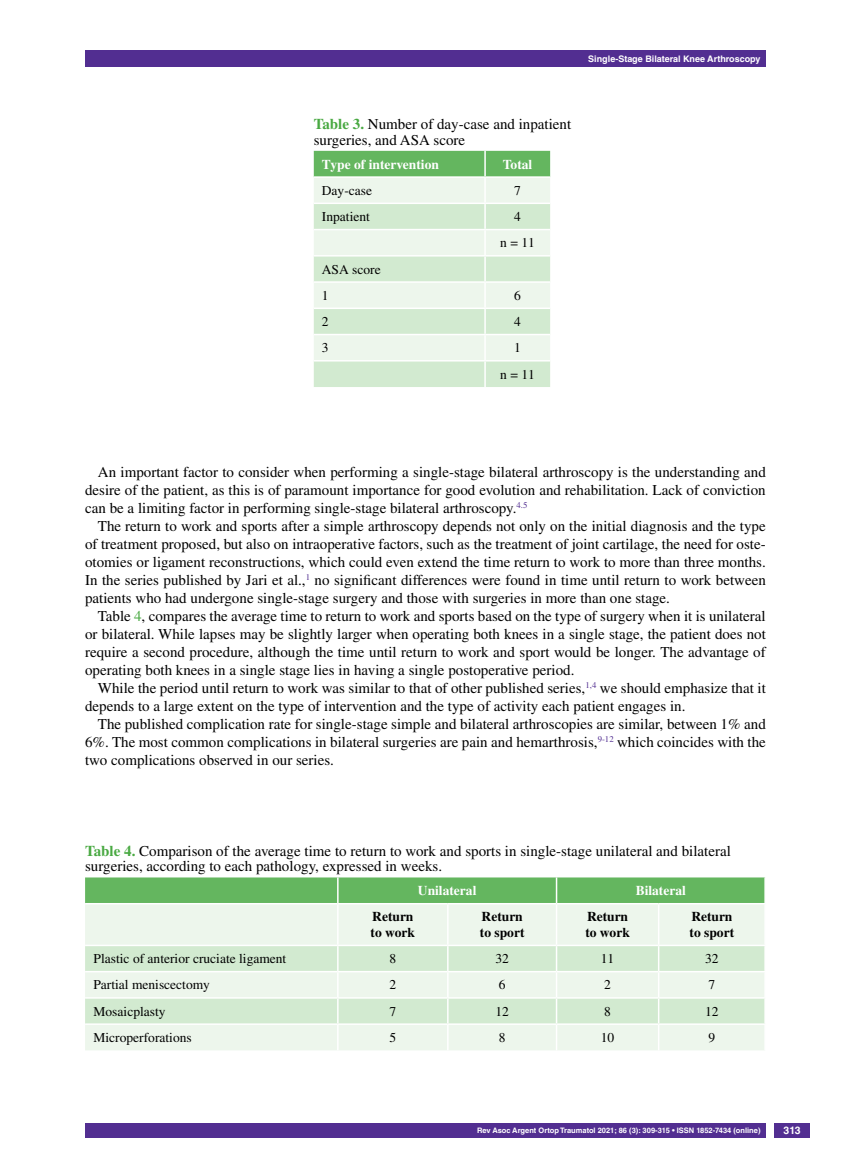
<style>
.page{position:relative;width:851px;height:1170px;background:#fff}
.page>*{position:absolute;margin:0;border:0;box-sizing:border-box;transform-origin:0 0}
.t1{font:15px/18px "Times LT Std";color:#000;text-align:justify}
.t2{font:13.5px/26.2px "Times LT Std";color:#000;text-align:center}
.t3{font:700 13.5px/15.5px "Times LT Std";letter-spacing:-.005em;color:#000}
.t4{font:700 13.5px "Times LT Std";color:#fff}
.t5{font:700 10.5px "Helvetica LT Std";color:#fff}
.t6{font:700 9px "Helvetica LT Std";color:#fff}
.t7{font:700 7.5px "Helvetica LT Std";color:#fff}
.s1{font-weight:700;color:#49a942}
.s2{color:#49a942}
</style>
<div class="page">
<div style="left:85px;top:50px;width:680px;height:17px;background:#522e91"></div>
<div style="left:85px;top:1123px;width:680px;height:14px;background:#522e91"></div>
<div style="left:774px;top:1123px;width:35px;height:14px;background:#522e91"></div>
<svg style="left:314px;top:151px;width:236px;height:236px;background:#d4ead2"></svg>
<div style="left:85px;top:904px;width:679px;height:146px;background:#edf6ec"></div>
<svg style="left:85px;top:946px;width:679px;height:77px;background:#dbeeda"></svg>
<div style="left:85px;top:877px;width:680px;height:25px;background:#64b65f"></div>
<hr style="left:337px;top:904px;width:1px;height:40px;background:#fff">
<hr style="left:447px;top:904px;width:1px;height:40px;background:#fff">
<hr style="left:555px;top:904px;width:2px;height:40px;background:#fff">
<hr style="left:657px;top:904px;width:2px;height:40px;background:#fff">
<hr style="left:85px;top:944px;width:253px;height:2px;background:#fff">
<hr style="left:338px;top:944px;width:110px;height:2px;background:#fff">
<hr style="left:448px;top:944px;width:108px;height:2px;background:#fff">
<hr style="left:556px;top:944px;width:102px;height:2px;background:#fff">
<hr style="left:555px;top:946px;width:2px;height:24px;background:#fff">
<hr style="left:658px;top:944px;width:107px;height:2px;background:#fff">
<hr style="left:657px;top:946px;width:2px;height:24px;background:#fff">
<hr style="left:85px;top:970px;width:253px;height:2px;background:#fff">
<hr style="left:338px;top:970px;width:110px;height:2px;background:#fff">
<hr style="left:448px;top:970px;width:108px;height:2px;background:#fff">
<hr style="left:556px;top:970px;width:102px;height:2px;background:#fff">
<hr style="left:555px;top:972px;width:2px;height:25px;background:#fff">
<hr style="left:658px;top:970px;width:107px;height:2px;background:#fff">
<hr style="left:657px;top:972px;width:2px;height:25px;background:#fff">
<hr style="left:85px;top:997px;width:253px;height:1px;background:#fff">
<hr style="left:338px;top:997px;width:110px;height:1px;background:#fff">
<hr style="left:448px;top:997px;width:108px;height:1px;background:#fff">
<hr style="left:556px;top:997px;width:102px;height:1px;background:#fff">
<hr style="left:555px;top:998px;width:2px;height:25px;background:#fff">
<hr style="left:658px;top:997px;width:107px;height:1px;background:#fff">
<hr style="left:657px;top:998px;width:2px;height:25px;background:#fff">
<hr style="left:85px;top:1023px;width:253px;height:1px;background:#fff">
<hr style="left:338px;top:1023px;width:110px;height:1px;background:#fff">
<svg style="left:337px;top:946px;width:1px;height:104px"></svg>
<hr style="left:448px;top:1023px;width:108px;height:1px;background:#fff">
<svg style="left:447px;top:946px;width:1px;height:104px"></svg>
<hr style="left:556px;top:1023px;width:102px;height:1px;background:#fff">
<hr style="left:555px;top:1024px;width:2px;height:26px;background:#fff">
<hr style="left:658px;top:1023px;width:107px;height:1px;background:#fff">
<hr style="left:657px;top:1024px;width:2px;height:26px;background:#fff">
<svg style="left:764px;top:946px;width:1px;height:78px"></svg>
<p class="t6" style="left:588px;top:53px;width:174px">Single-Stage Bilateral Knee Arthroscopy</p>
<p class="t1" style="left:314px;top:116px;width:259px;line-height:15.5px"><span class="s1">Table 3.</span> Number of day-case and inpatient surgeries, and ASA score</p>
<p class="t4" style="left:322px;top:156px;width:119px">Type of intervention</p>
<p class="t4" style="left:502px;top:156px;width:31px">Total</p>
<p class="t2" style="left:322px;top:177px;width:52px">Day-case</p>
<p class="t2" style="left:514px;top:177px;width:8px">7</p>
<p class="t2" style="left:322px;top:203px;width:49px">Inpatient</p>
<p class="t2" style="left:500px;top:203px;width:36px">4<br>n = 11</p>
<p class="t2" style="left:322px;top:256px;width:60px;text-align:left">ASA score<br>1</p>
<p class="t2" style="left:514px;top:282px;width:8px">6</p>
<p class="t2" style="left:322px;top:308px;width:8px">2</p>
<p class="t2" style="left:514px;top:308px;width:8px">4</p>
<p class="t2" style="left:322px;top:334px;width:8px">3</p>
<p class="t2" style="left:500px;top:334px;width:36px">1<br>n = 11</p>
<p class="t1" style="left:85px;top:462px;width:682px;text-indent:13px">An important factor to consider when performing a single-stage bilateral arthroscopy is the understanding and desire of the patient, as this is of paramount importance for good evolution and rehabilitation. Lack of conviction can be a limiting factor in performing single-stage bilateral arthroscopy.<sup>4.5</sup></p>
<p class="t1" style="left:85px;top:516px;width:682px;text-indent:13px">The return to work and sports after a simple arthroscopy depends not only on the initial diagnosis and the type of treatment proposed, but also on intraoperative factors, such as the treatment of joint cartilage, the need for oste&shy;otomies or ligament reconstructions, which could even extend the time return to work to more than three months.<br>In the series published by Jari et al.,<sup>1</sup> no significant differences were found in time until return to work between patients who had undergone single-stage surgery and those with surgeries in more than one stage.</p>
<p class="t1" style="left:85px;top:606px;width:682px;text-indent:13px">Table <span class="s2">4</span>, compares the average time to return to work and sports based on the type of surgery when it is unilateral or bilateral. While lapses may be slightly larger when operating both knees in a single stage, the patient does not require a second procedure, although the time until return to work and sport would be longer. The advantage of operating both knees in a single stage lies in having a single postoperative period.</p>
<p class="t1" style="left:85px;top:678px;width:682px;text-indent:13px">While the period until return to work was similar to that of other published series,<sup>1,4</sup> we should emphasize that it depends to a large extent on the type of intervention and the type of activity each patient engages in.</p>
<p class="t1" style="left:85px;top:714px;width:682px;text-indent:13px">The published complication rate for single-stage simple and bilateral arthroscopies are similar, between 1% and 6%. The most common complications in bilateral surgeries are pain and hemarthrosis,<sup>9-12</sup> which coincides with the two complications observed in our series.</p>
<p class="t1" style="left:85px;top:843px;width:647px;line-height:15.5px"><span class="s1">Table 4.</span> Comparison of the average time to return to work and sports in single-stage unilateral and bilateral surgeries, according to each pathology, expressed in weeks.</p>
<p class="t4" style="left:418px;top:882px;width:60px">Unilateral</p>
<p class="t4" style="left:635px;top:882px;width:52px">Bilateral</p>
<p class="t3" style="left:370px;top:908px;width:46px">Return to work</p>
<p class="t3" style="left:480px;top:908px;width:46px">Return to sport</p>
<p class="t3" style="left:585px;top:908px;width:46px">Return to work</p>
<p class="t3" style="left:689px;top:908px;width:46px">Return to sport</p>
<p class="t2" style="left:94px;top:945px;width:194px">Plastic of anterior cruciate ligament</p>
<p class="t2" style="left:389px;top:945px;width:8px">8</p>
<p class="t2" style="left:495px;top:945px;width:15px">32</p>
<p class="t2" style="left:600px;top:945px;width:15px">11</p>
<p class="t2" style="left:705px;top:945px;width:15px">32</p>
<p class="t2" style="left:94px;top:971px;width:118px">Partial meniscectomy</p>
<p class="t2" style="left:389px;top:971px;width:8px">2</p>
<p class="t2" style="left:498px;top:971px;width:8px">6</p>
<p class="t2" style="left:604px;top:971px;width:8px">2</p>
<p class="t2" style="left:708px;top:971px;width:8px">7</p>
<p class="t2" style="left:93px;top:997px;width:73px">Mosaicplasty</p>
<p class="t2" style="left:389px;top:997px;width:8px">7</p>
<p class="t2" style="left:495px;top:997px;width:15px">12</p>
<p class="t2" style="left:604px;top:997px;width:8px">8</p>
<p class="t2" style="left:705px;top:997px;width:15px">12</p>
<p class="t2" style="left:93px;top:1024px;width:100px">Microperforations</p>
<p class="t2" style="left:389px;top:1024px;width:8px">5</p>
<p class="t2" style="left:498px;top:1024px;width:8px">8</p>
<p class="t2" style="left:600px;top:1024px;width:15px">10</p>
<p class="t2" style="left:708px;top:1024px;width:8px">9</p>
<p class="t7" style="left:477px;top:1125px;width:285px">Rev Asoc Argent Ortop Traumatol 2021; 86 (3): 309-315 • ISSN 1852-7434 (online)</p>
<p class="t5" style="left:783px;top:1124px;width:19px">313</p>
</div>
